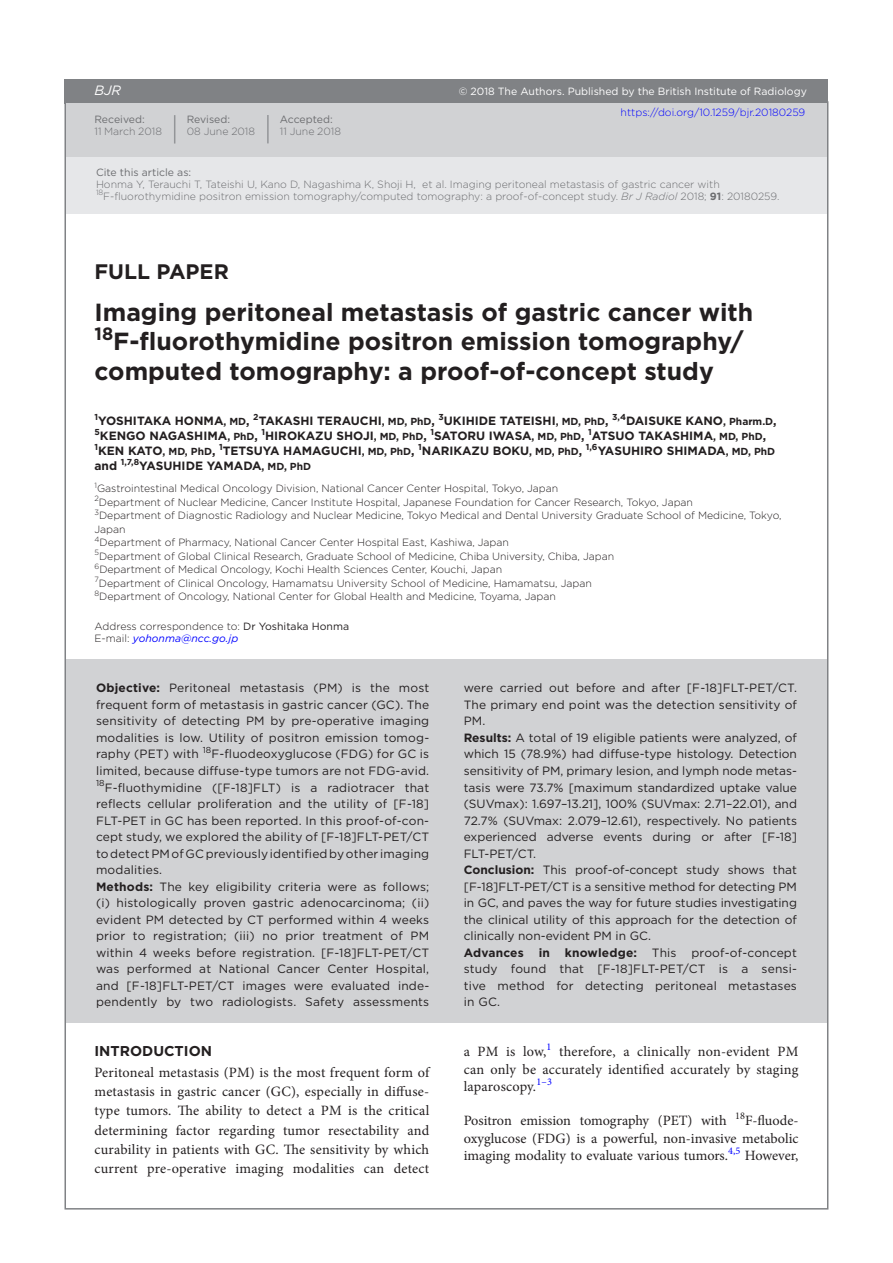
<style>
.page{position:relative;width:893px;height:1263px;background:#fff}
.page>*{position:absolute;margin:0;border:0;box-sizing:border-box;transform-origin:0 0}
.t1{font:700 24.75px/29.2px "Gotham";color:#231f20}
.t2{font:700 21px "Gotham";color:#231f20}
.t3{font:14.25px/19.2px "Minion Pro";letter-spacing:.01em;color:#231f20;text-align:justify}
.t4{font:700 14.25px "Gotham";color:#231f20}
.t5{font:italic 13.5px "Gotham";color:#fff}
.t6{font:12px/16.5px "Gotham";letter-spacing:.015em;color:#231f20}
.t7{font:700 12px/15px "Gotham";color:#231f20}
.t8{font:300 10.5px/13.5px "Gotham";letter-spacing:-.005em;color:#231f20}
.t9{font:300 10.5px/12px "Gotham";color:#6c6d70}
.t10{font:10.5px "Gotham";color:#fff}
.t11{font:10.5px "Gotham";color:#6c6d70}
.t12{font:300 10.5px "Gotham";color:#00f}
.s1{font-style:italic}
.s2{font-weight:700}
.s3{font-size:10.2px}
.s4{font-weight:400}
.s5{font-weight:400;font-style:italic;color:#00f}
</style>
<div class="page">
<div style="left:64px;top:79px;width:764px;height:24px;background:#808285"></div>
<div style="left:66px;top:154px;width:761px;height:59px;background:#e6e7e9"></div>
<div style="left:66px;top:103px;width:761px;height:53px;background:#d1d2d4"></div>
<hr style="left:267px;top:115px;width:2px;height:28px;background:#939598">
<svg style="left:174px;top:115px;width:1px;height:29px"></svg>
<div style="left:66px;top:659px;width:761px;height:364px;background:#d1d2d4"></div>
<p class="t5" style="left:94px;top:83px;width:28px">BJR</p>
<p class="t11" style="left:94px;top:113px;width:52px">Received:</p>
<p class="t9" style="left:94px;top:125px;width:69px">11 March 2018</p>
<p class="t11" style="left:187px;top:113px;width:45px">Revised:</p>
<p class="t9" style="left:187px;top:125px;width:70px">08 June 2018</p>
<p class="t11" style="left:280px;top:113px;width:54px">Accepted:</p>
<p class="t9" style="left:280px;top:125px;width:63px">11 June 2018</p>
<p class="t10" style="left:459px;top:85px;width:350px">© 2018 The Authors. Published by the British Institute of Radiology</p>
<p class="t12" style="left:621px;top:106px;width:186px">https://doi.org/10.1259/bjr.20180259</p>
<p class="t11" style="left:96px;top:165px;width:97px">Cite this article as:</p>
<p class="t9" style="left:96px;top:178px;width:685px">Honma Y, Terauchi T, Tateishi U, Kano D, Nagashima K, Shoji H, et al. Imaging peritoneal metastasis of gastric cancer with<br><sup>18</sup>F-fluorothymidine positron emission tomography/computed tomography: a proof-of-concept study. <span class="s1">Br J Radiol</span> 2018; <span class="s2">91</span>: 20180259.</p>
<h2 class="t2" style="left:94px;top:258px;width:136px">Full Paper</h2>
<h1 class="t1" style="left:94px;top:298px;width:660px">Imaging peritoneal metastasis of gastric cancer with<br><sup>18</sup>F-fluorothymidine positron emission tomography/ computed tomography: a proof-of-concept study</h1>
<p class="t7" style="left:94px;top:413px;width:684px"><sup>1</sup>Yoshitaka Honma<span class="s3">, M D</span>, <sup>2</sup>Takashi Terauchi<span class="s3">, M D, PhD</span>, <sup>3</sup>Uki hide Tateishi<span class="s3">, M D, PhD</span>, <sup>3,4</sup>Daisuke Kano<span class="s3">, Pharm.D</span>, <sup>5</sup>Kengo Nagashi ma<span class="s3">, PhD</span>, <sup>1</sup>Hi rokazu Shoji<span class="s3">, M D, PhD</span>, <sup>1</sup>Satoru Iwasa<span class="s3">, M D, PhD</span>, <sup>1</sup>Atsuo Takashi ma<span class="s3">, M D, PhD</span>, <sup>1</sup>Ken Kato<span class="s3">, M D, PhD</span>, <sup>1</sup>Tetsuya Hamaguchi<span class="s3">, M D, PhD</span>, <sup>1</sup>Nari kazu Boku<span class="s3">, M D, PhD</span>, <sup>1,6</sup>Yasuhi ro Shi mada<span class="s3">, M D, PhD </span>and <sup>1,7,8</sup>Yasuhide Yamada<span class="s3">, M D, PhD</span></p>
<p class="t8" style="left:94px;top:481px;width:689px"><sup>1</sup>Gastrointestinal Medical Oncology Division, National Cancer Center Hospital, Tokyo, Japan<br><sup>2</sup>Department of Nuclear Medicine, Cancer Institute Hospital, Japanese Foundation for Cancer Research, Tokyo, Japan<br><sup>3</sup>Department of Diagnostic Radiology and Nuclear Medicine, Tokyo Medical and Dental University Graduate School of Medicine, Tokyo, Japan<br><sup>4</sup>Department of Pharmacy, National Cancer Center Hospital East, Kashiwa, Japan<br><sup>5</sup>Department of Global Clinical Research, Graduate School of Medicine, Chiba University, Chiba, Japan<br><sup>6</sup>Department of Medical Oncology, Kochi Health Sciences Center, Kouchi, Japan<br><sup>7</sup>Department of Clinical Oncology, Hamamatsu University School of Medicine, Hamamatsu, Japan<br><sup>8</sup>Department of Oncology, National Center for Global Health and Medicine, Toyama, Japan</p>
<p class="t8" style="left:95px;top:620px;width:256px;line-height:12px">Address correspondence to: <span class="s4">Dr Yoshitaka Honma<br></span>E-mail: <span class="s5">yohonma@ncc.go.jp</span></p>
<p class="t6" style="left:96px;top:680px;width:335px"><span class="s2">Objective:</span> Peritoneal metastasis (PM) is the most frequent form of metastasis in gastric cancer (GC). The sensitivity of detecting PM by pre-operative imaging modalities is low. Utility of positron emission tomog&shy;raphy (PET) with <sup>18</sup>F-fluodeoxyglucose (FDG) for GC is limited, because diffuse-type tumors are not FDG-avid.<br><sup>18</sup>F-fluothymidine ([F-18]FLT) is a radiotracer that reflects cellular proliferation and the utility of [F-18] FLT-PET in GC has been reported. In this proof-of-con&shy;cept study, we explored the ability of [F-18]FLT-PET/CT to detect PM of GC previously identified by other imaging modalities.<br><span class="s2">Methods:</span> The key eligibility criteria were as follows; (i) histologically proven gastric adenocarcinoma; (ii) evident PM detected by CT performed within 4 weeks prior to registration; (iii) no prior treatment of PM within 4 weeks before registration. [F-18]FLT-PET/CT was performed at National Cancer Center Hospital, and [F-18]FLT-PET/CT images were evaluated inde&shy;pendently by two radiologists. Safety assessments</p>
<p class="t6" style="left:464px;top:680px;width:335px">were carried out before and after [F-18]FLT-PET/CT.<br>The primary end point was the detection sensitivity of PM.<br><span class="s2">Results:</span> A total of 19 eligible patients were analyzed, of which 15 (78.9%) had diffuse-type histology. Detection sensitivity of PM, primary lesion, and lymph node metas&shy;tasis were 73.7% [maximum standardized uptake value (SUVmax): 1.697–13.21], 100% (SUVmax: 2.71–22.01), and 72.7% (SUVmax: 2.079–12.61), respectively. No patients experienced adverse events during or after [F-18] FLT-PET/CT.<br><span class="s2">Conclusion:</span> This proof-of-concept study shows that [F-18]FLT-PET/CT is a sensitive method for detecting PM in GC, and paves the way for future studies investigating the clinical utility of this approach for the detection of clinically non-evident PM in GC.<br><span class="s2">Advances in knowledge:</span> This proof-of-concept study found that [F-18]FLT-PET/CT is a sensi&shy;tive method for detecting peritoneal metastases in GC.</p>
<p class="t4" style="left:94px;top:1042px;width:119px">Introduction</p>
<p class="t3" style="left:94px;top:1063px;width:336px">Peritoneal metastasis (PM) is the most frequent form of metastasis in gastric cancer (GC), especially in diffuse&shy;type tumors. The ability to detect a PM is the critical determining factor regarding tumor resectability and curability in patients with GC. The sensitivity by which current pre-operative imaging modalities can detect</p>
<p class="t3" style="left:464px;top:1043px;width:336px;line-height:17.2px">a PM is low,<sup>1</sup> therefore, a clinically non-evident PM can only be accurately identified accurately by staging laparoscopy.<sup>1–3</sup></p>
<p class="t3" style="left:464px;top:1112px;width:336px;line-height:17.2px">Positron emission tomography (PET) with <sup>18</sup>F-fluode&shy;oxyglucose (FDG) is a powerful, non-invasive metabolic imaging modality to evaluate various tumors.<sup>4,5</sup> However,</p>
</div>
